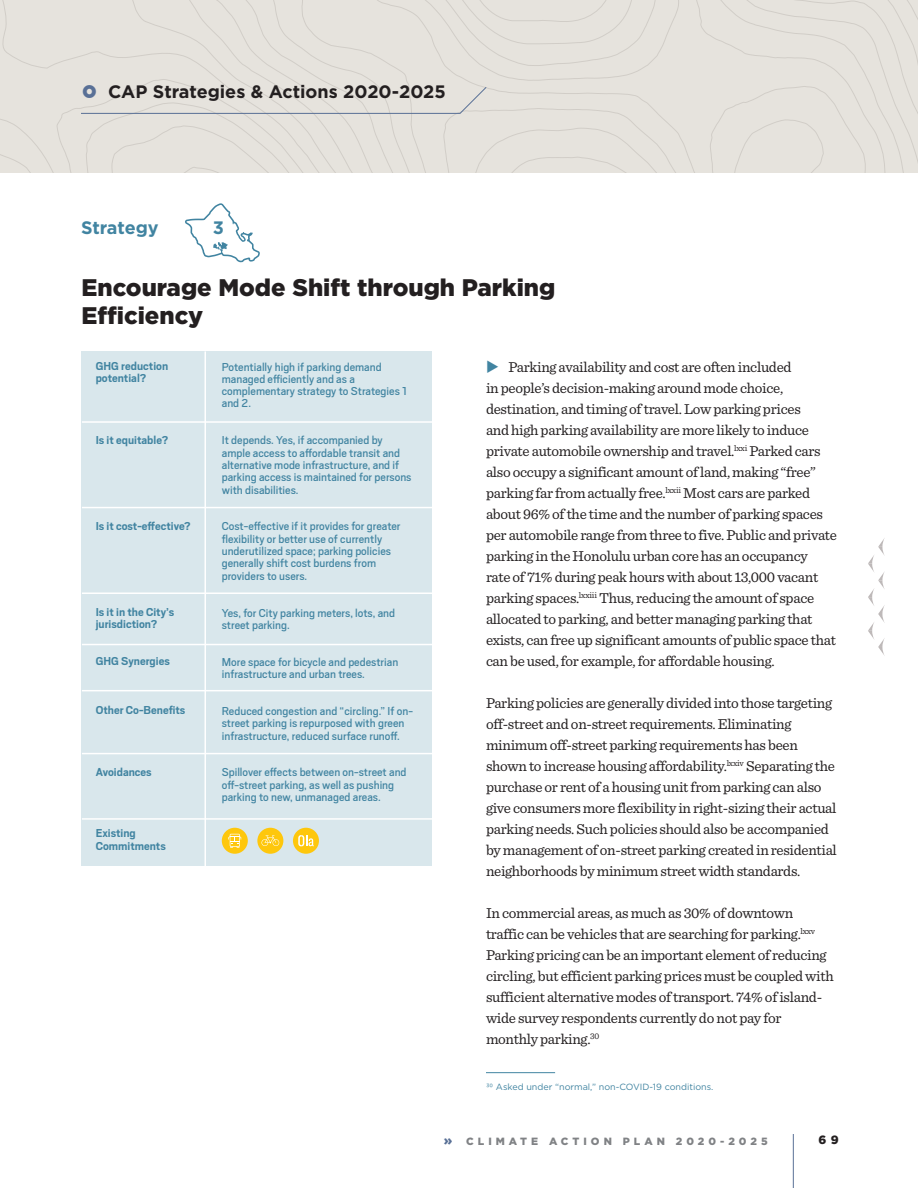
<style>
.page{position:relative;width:918px;height:1188px;background:#fff}
.page>*{position:absolute;margin:0;border:0;box-sizing:border-box;transform-origin:0 0}
.t1{font:900 24px/28.2px "Gotham";color:#231f20}
.t2{font:700 18px "Gotham";color:#231f20}
.t3{font:700 18px "Gotham";letter-spacing:-.005em;color:#4184a1}
.t4{font:15px/21px "Sentinel";letter-spacing:-.02em;color:#231f20}
.t5{font:12.75px/12.3px "Scout";color:#4184a1}
.t6{font:700 12.75px/12.3px "Scout";color:#4184a1}
.t7{font:900 12px "Gotham";color:#231f20}
.t8{font:900 10.5px "Gotham";letter-spacing:.38em;color:#808285}
.t9{font:9px "Gotham";color:#4184a1}
.s1{color:#4184a1}
.s2{font-size:13.5px;color:#597096}
</style>
<div class="page">
<hr style="left:793px;top:1134px;width:1px;height:54px;background:#597096">
<hr style="left:486px;top:1072px;width:69px;height:1px;background:#4184a1">
<div style="left:81px;top:351px;width:351px;height:515px;background:#d9e7ec"></div>
<hr style="left:82px;top:421px;width:350px;height:2px;background:#fff">
<hr style="left:82px;top:507px;width:350px;height:1px;background:#fff">
<hr style="left:82px;top:644px;width:350px;height:1px;background:#fff">
<hr style="left:82px;top:592px;width:350px;height:2px;background:#fff">
<hr style="left:82px;top:753px;width:350px;height:1px;background:#fff">
<hr style="left:82px;top:690px;width:350px;height:1px;background:#fff">
<hr style="left:82px;top:818px;width:350px;height:2px;background:#fff">
<hr style="left:205px;top:351px;width:1px;height:553px;background:#fff">
<div style="left:293px;top:828px;width:26px;height:26px;background:#fec70c;border-radius:50%"></div>
<svg style="left:298px;top:835px;width:16px;height:11px"></svg>
<div style="left:222px;top:828px;width:26px;height:26px;background:#fec70c;border-radius:50%"></div>
<svg style="left:228px;top:834px;width:13px;height:14px"></svg>
<div style="left:257px;top:828px;width:26px;height:26px;background:#fec70c;border-radius:50%"></div>
<svg style="left:262px;top:835px;width:17px;height:11px"></svg>
<svg style="left:185px;top:203px;width:75px;height:59px"></svg>
<svg style="left:882px;top:538px;width:3px;height:18px"></svg>
<svg style="left:882px;top:572px;width:3px;height:17px"></svg>
<svg style="left:872px;top:555px;width:2px;height:17px"></svg>
<svg style="left:882px;top:605px;width:3px;height:18px"></svg>
<svg style="left:882px;top:638px;width:3px;height:18px"></svg>
<svg style="left:872px;top:589px;width:2px;height:17px"></svg>
<svg style="left:872px;top:622px;width:2px;height:17px"></svg>
<div style="left:0;top:0;width:918px;height:173px;background:#e6e3dd"></div>
<p class="t2" style="left:108px;top:79px;width:339px">CAP Strategies &amp; Actions 2020-2025</p>
<p class="t3" style="left:81px;top:216px;width:79px">Strategy</p>
<p class="t3" style="left:213px;top:216px;width:13px">3</p>
<p class="t1" style="left:81px;top:273px;width:475px">Encourage Mode Shift through Parking<br>Efficiency</p>
<p class="t6" style="left:96px;top:359px;width:74px">GHG reduction potential?</p>
<p class="t6" style="left:96px;top:433px;width:74px">Is it equitable?</p>
<p class="t6" style="left:96px;top:519px;width:96px">Is it cost-effective?</p>
<p class="t6" style="left:96px;top:605px;width:80px">Is it in the City’s jurisdiction?</p>
<p class="t6" style="left:96px;top:654px;width:76px">GHG Synergies</p>
<p class="t6" style="left:96px;top:704px;width:91px">Other Co-Benefits</p>
<p class="t6" style="left:96px;top:765px;width:58px">Avoidances</p>
<p class="t6" style="left:96px;top:827px;width:72px">Existing<br>Commitments</p>
<p class="t5" style="left:222px;top:360px;width:187px">Potentially high if parking demand managed efficiently and as a complementary strategy to Strategies 1 and 2.</p>
<p class="t5" style="left:222px;top:434px;width:191px">It depends. Yes, if accompanied by ample access to affordable transit and alternative mode infrastructure, and if parking access is maintained for persons with disabilities.</p>
<p class="t5" style="left:222px;top:520px;width:180px">Cost-effective if it provides for greater flexibility or better use of currently underutilized space; parking policies generally shift cost burdens from providers to users.</p>
<p class="t5" style="left:222px;top:606px;width:175px">Yes, for City parking meters, lots, and street parking.</p>
<p class="t5" style="left:222px;top:655px;width:178px">More space for bicycle and pedestrian infrastructure and urban trees.</p>
<p class="t5" style="left:222px;top:704px;width:193px">Reduced congestion and “circling.” If on&shy;street parking is repurposed with green infrastructure, reduced surface runoff.</p>
<p class="t5" style="left:222px;top:766px;width:186px">Spillover effects between on-street and off-street parking, as well as pushing parking to new, unmanaged areas.</p>
<p class="t4" style="left:486px;top:355px;width:352px"><span class="s1">◆</span> Parking availability and cost are often included<br>in people’s decision-making around mode choice, destination, and timing of travel. Low parking prices<br>and high parking availability are more likely to induce private automobile ownership and travel.<sup>lxxi</sup> Parked cars also occupy a significant amount of land, making “free” parking far from actually free.<sup>lxxii</sup> Most cars are parked about 96% of the time and the number of parking spaces per automobile range from three to five. Public and private parking in the Honolulu urban core has an occupancy<br>rate of 71% during peak hours with about 13,000 vacant parking spaces.<sup>lxxiii</sup> Thus, reducing the amount of space allocated to parking, and better managing parking that exists, can free up significant amounts of public space that can be used, for example, for affordable housing.</p>
<p class="t4" style="left:486px;top:691px;width:352px">Parking policies are generally divided into those targeting off-street and on-street requirements. Eliminating minimum off-street parking requirements has been shown to increase housing affordability.<sup>lxxiv</sup> Separating the purchase or rent of a housing unit from parking can also give consumers more flexibility in right-sizing their actual parking needs. Such policies should also be accompanied by management of on-street parking created in residential neighborhoods by minimum street width standards.</p>
<p class="t4" style="left:486px;top:901px;width:349px">In commercial areas, as much as 30% of downtown traffic can be vehicles that are searching for parking.<sup>lxxv </sup>Parking pricing can be an important element of reducing circling, but efficient parking prices must be coupled with sufficient alternative modes of transport. 74% of island&shy;wide survey respondents currently do not pay for monthly parking.<sup>30</sup></p>
<p class="t9" style="left:486px;top:1081px;width:229px">30 Asked under “normal,” non-COVID-19 conditions.</p>
<p class="t8" style="left:444px;top:1134px;width:325px"><span class="s2">»</span> CLIMATE ACTION PLAN 2020-2025</p>
<p class="t7" style="left:819px;top:1131px;width:22px">6 9</p>
</div>
